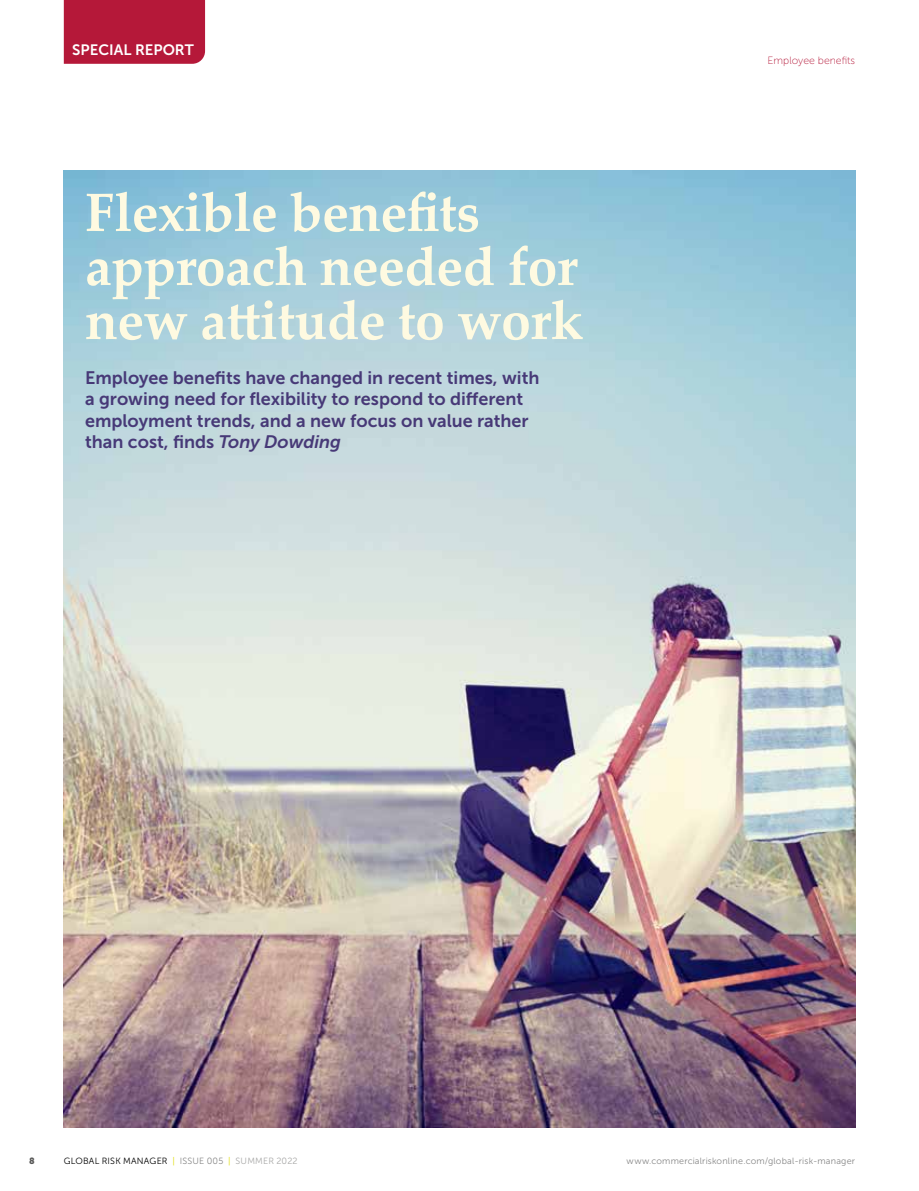
<style>
.page{position:relative;width:919px;height:1191px;background:#fff}
.page>*{position:absolute;margin:0;border:0;box-sizing:border-box;transform-origin:0 0}
.t1{font:700 54px/54px "Palatino Linotype";letter-spacing:-.01em;color:#fefae1}
.t2{font:18px/21px "Museo Sans 700";color:#473977}
.t3{font:15px "Museo Sans 700";color:#fff}
.t4{font:10.5px "Museo Sans 100";color:#b51839}
.t5{font:9px "Museo Sans 300";letter-spacing:.025em;color:#878787}
.t6{font:9px "Museo Sans 300";letter-spacing:.02em;color:#000}
.t7{font:9px "Museo Sans 900";color:#575756}
.s1{font-style:italic}
.s2{color:#dedc00}
.s3{color:#878787}
.s4{color:#a8a8a7}
</style>
<div class="page">
<img style="left:64px;top:170px;width:791px;height:957px">
<div style="left:64px;top:0;width:141px;height:64px;background:#b51839"></div>
<p class="t3" style="left:72px;top:42px;width:123px">SPECIAL REPORT</p>
<h1 class="t1" style="left:85px;top:184px;width:499px">Flexible benefits approach needed for new attitude to work</h1>
<p class="t2" style="left:85px;top:368px;width:456px">Employee benefits have changed in recent times, with a growing need for flexibility to respond to different employment trends, and a new focus on value rather than cost, finds <span class="s1">Tony Dowding</span></p>
<p class="t4" style="left:767px;top:55px;width:89px">Employee benefits</p>
<p class="t7" style="left:29px;top:1155px;width:7px">8</p>
<p class="t6" style="left:64px;top:1156px;width:235px">GLOBAL RISK MANAGER <span class="s2">|</span> <span class="s3">ISSUE 005</span> <span class="s2">|</span> <span class="s4">SUMMER 2022</span></p>
<p class="t5" style="left:626px;top:1156px;width:230px">www.commercialriskonline.com/global-risk-manager</p>
</div>
